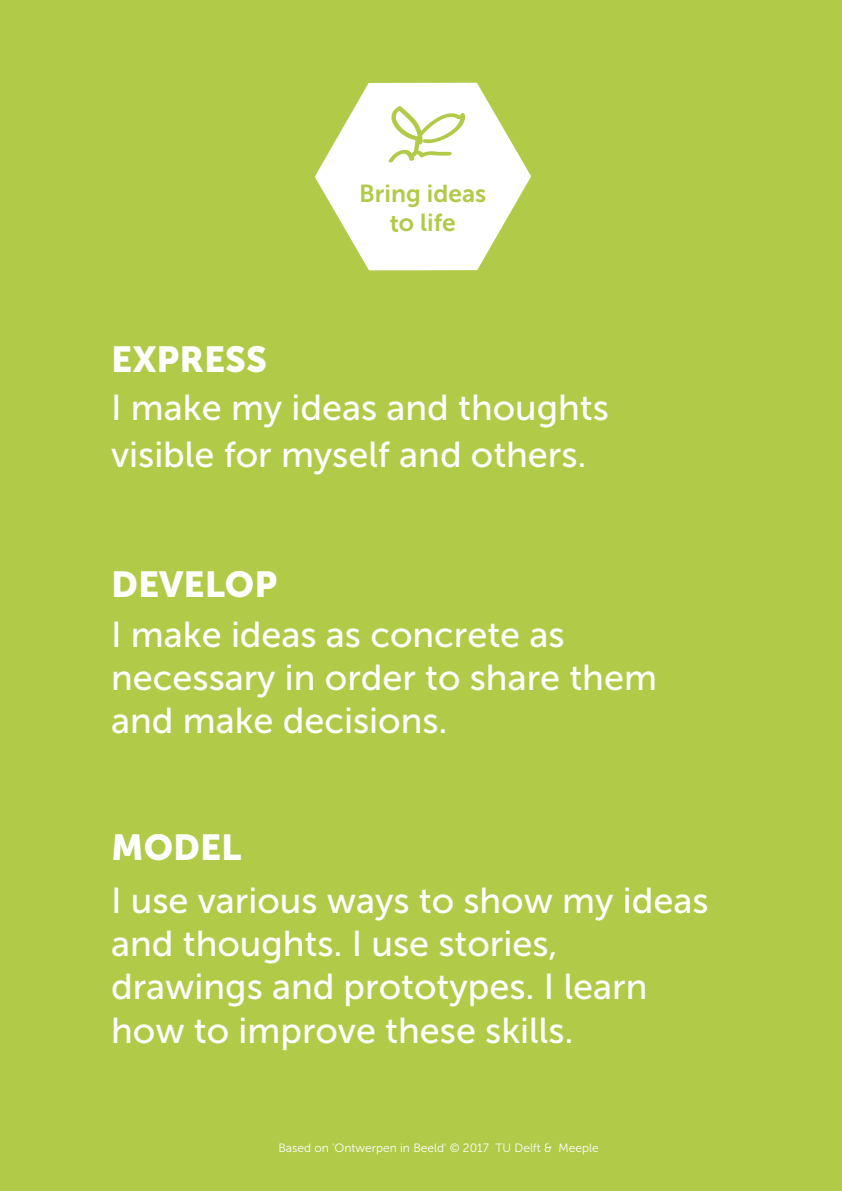
<style>
.page{position:relative;width:842px;height:1191px;background:#b1ca48}
.page>*{position:absolute;margin:0;border:0;box-sizing:border-box;transform-origin:0 0}
.t1{font:36px/43.4px "Museo Sans 500";color:#fff}
.t2{font:36px "Museo Sans 900";color:#fff}
.t3{font:24.6px/29.4px "Museo Sans 700";color:#b1ca48;text-align:center}
.t4{font:12px "Museo Sans 300";color:#fff}
</style>
<div class="page">
<svg style="left:315px;top:83px;width:216px;height:187px;fill:#fff"></svg>
<svg style="left:389px;top:106px;width:77px;height:56px"></svg>
<p class="t3" style="left:359px;top:179px;width:129px">Bring ideas to life</p>
<p class="t2" style="left:111px;top:339px;width:157px">EXPRESS</p>
<p class="t1" style="left:111px;top:384px;width:499px;line-height:47.4px">I make my ideas and thoughts visible for myself and others.</p>
<p class="t2" style="left:111px;top:563px;width:168px">DEVELOP</p>
<p class="t1" style="left:111px;top:613px;width:547px">I make ideas as concrete as necessary in order to share them and make decisions.</p>
<p class="t2" style="left:111px;top:827px;width:132px">MODEL</p>
<p class="t1" style="left:111px;top:879px;width:599px">I use various ways to show my ideas and thoughts. I use stories, drawings and prototypes. I learn how to improve these skills.</p>
<p class="t4" style="left:278px;top:1141px;width:322px">Based on 'Ontwerpen in Beeld' © 2017 TU Delft &amp; Meeple</p>
</div>
